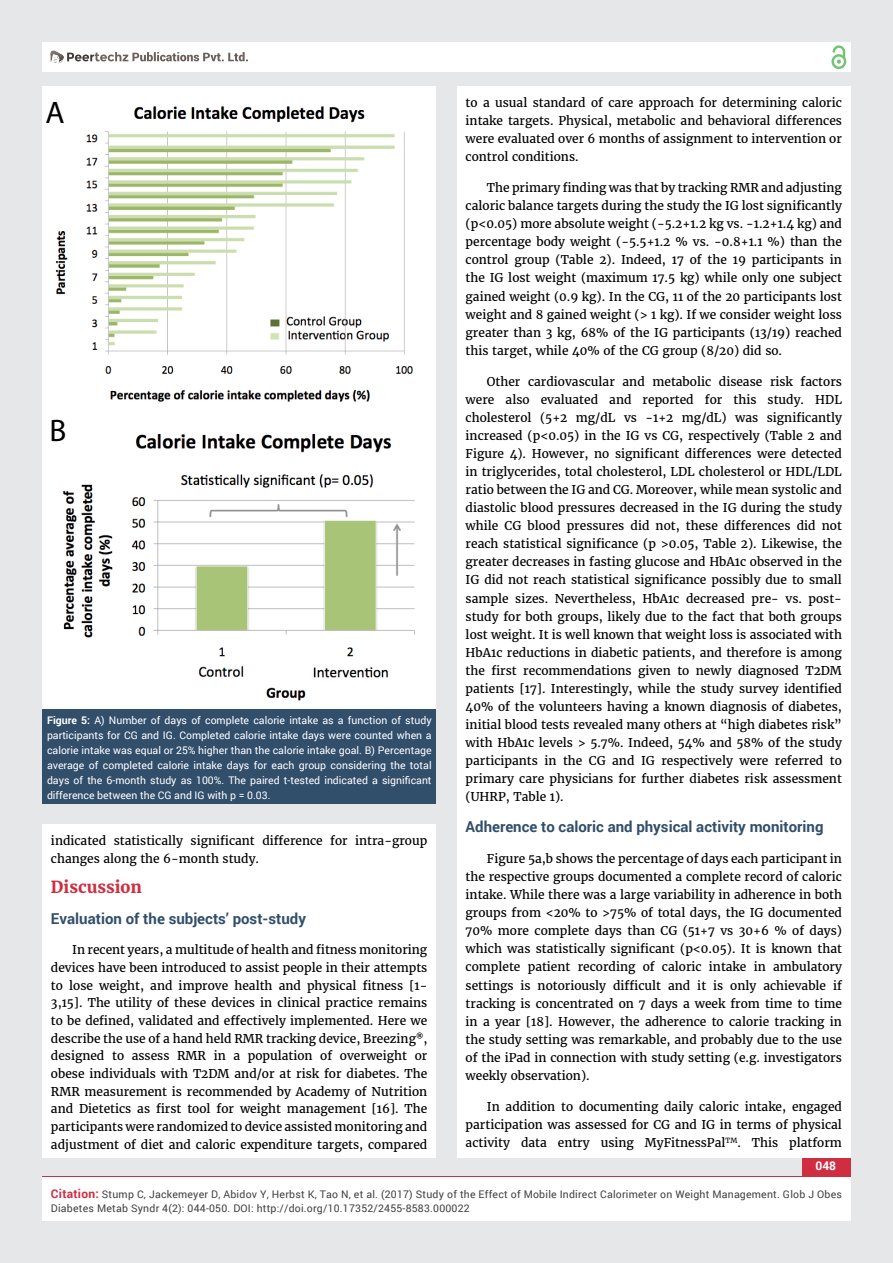
<style>
.page{position:relative;width:893px;height:1263px;background:#e6e7e8}
.page>*{position:absolute;margin:0;border:0;box-sizing:border-box;transform-origin:0 0}
.t1{font:31.2px "Myriad Pro";color:#000}
.t2{font:700 16.5px "Merriweather";color:#cf2e41}
.t3{font:700 15px "Roboto";color:#314e6b}
.t4{font:12px/18.1px "Merriweather";color:#000;text-align:justify}
.t5{font:700 12px "Roboto";color:#fff}
.t6{font:10.5px/15px "Roboto";color:#fff;text-align:justify}
.t7{font:10.5px/13.5px "Roboto";letter-spacing:.02em;color:#414042}
.s1{font-weight:700}
.s2{font-weight:700;font-size:12px;color:#cf2e41}
</style>
<div class="page">
<div style="left:42px;top:43px;width:808px;height:29px;background:#fff"></div>
<div style="left:831px;top:54px;width:15px;height:15px;border:2px solid #74c273;border-radius:50%"></div>
<svg style="left:831px;top:45px;width:15px;height:19px"></svg>
<div style="left:802px;top:1157px;width:48px;height:56px;background:#cf2e41"></div>
<svg style="left:49px;top:50px;width:199px;height:14px"></svg>
<div style="left:42px;top:1177px;width:808px;height:43px;background:#fff"></div>
<div style="left:42px;top:825px;width:394px;height:333px;background:#fff"></div>
<div style="left:457px;top:87px;width:393px;height:1071px;background:#fff"></div>
<div style="left:43px;top:87px;width:393px;height:622px;background:#fff"></div>
<div style="left:43px;top:709px;width:393px;height:94px;background:#314e6b"></div>
<img style="left:55px;top:106px;width:358px;height:296px">
<img style="left:62px;top:433px;width:353px;height:268px">
<h1 class="t1" style="left:45px;top:94px;width:21px">A</h1>
<h1 class="t1" style="left:49px;top:412px;width:18px">B</h1>
<p class="t6" style="left:47px;top:713px;width:386px"><span class="s1">Figure 5:</span> A) Number of days of complete calorie intake as a function of study participants for CG and IG. Completed calorie intake days were counted when a calorie intake was equal or 25% higher than the calorie intake goal. B) Percentage average of completed calorie intake days for each group considering the total days of the 6-month study as 100%. The paired t-tested indicated a significant difference between the CG and IG with p = 0.03.</p>
<p class="t4" style="left:51px;top:832px;width:378px;line-height:17.7px">indicated statistically significant difference for intra-group changes along the 6-month study.</p>
<h2 class="t2" style="left:51px;top:877px;width:93px">Discussion</h2>
<p class="t3" style="left:51px;top:908px;width:256px">Evaluation of the subjects’ post-study</p>
<p class="t4" style="left:51px;top:941px;width:378px;line-height:17.7px;text-indent:21px">In recent years, a multitude of health and fitness monitoring devices have been introduced to assist people in their attempts to lose weight, and improve health and physical fitness [1- 3,15]. The utility of these devices in clinical practice remains to be defined, validated and effectively implemented. Here we describe the use of a hand held RMR tracking device, Breezing<sup>®</sup>, designed to assess RMR in a population of overweight or obese individuals with T2DM and/or at risk for diabetes. The RMR measurement is recommended by Academy of Nutrition and Dietetics as first tool for weight management [16]. The participants were randomized to device assisted monitoring and adjustment of diet and caloric expenditure targets, compared</p>
<p class="t4" style="left:466px;top:94px;width:378px">to a usual standard of care approach for determining caloric intake targets. Physical, metabolic and behavioral differences were evaluated over 6 months of assignment to intervention or control conditions.</p>
<p class="t4" style="left:466px;top:179px;width:378px;text-indent:21px">The primary finding was that by tracking RMR and adjusting caloric balance targets during the study the IG lost significantly (p&lt;0.05) more absolute weight (-5.2+1.2 kg vs. -1.2+1.4 kg) and percentage body weight (-5.5+1.2 % vs. -0.8+1.1 %) than the control group (Table 2). Indeed, 17 of the 19 participants in the IG lost weight (maximum 17.5 kg) while only one subject gained weight (0.9 kg). In the CG, 11 of the 20 participants lost weight and 8 gained weight (&gt; 1 kg). If we consider weight loss greater than 3 kg, 68% of the IG participants (13/19) reached this target, while 40% of the CG group (8/20) did so.</p>
<p class="t4" style="left:466px;top:372px;width:378px;text-indent:21px">Other cardiovascular and metabolic disease risk factors were also evaluated and reported for this study. HDL cholesterol (5+2 mg/dL vs -1+2 mg/dL) was significantly increased (p&lt;0.05) in the IG vs CG, respectively (Table 2 and Figure 4). However, no significant differences were detected in triglycerides, total cholesterol, LDL cholesterol or HDL/LDL ratio between the IG and CG. Moreover, while mean systolic and diastolic blood pressures decreased in the IG during the study while CG blood pressures did not, these differences did not reach statistical significance (p &gt;0.05, Table 2). Likewise, the greater decreases in fasting glucose and HbA1c observed in the IG did not reach statistical significance possibly due to small sample sizes. Nevertheless, HbA1c decreased pre- vs. post&shy;study for both groups, likely due to the fact that both groups lost weight. It is well known that weight loss is associated with HbA1c reductions in diabetic patients, and therefore is among the first recommendations given to newly diagnosed T2DM patients [17]. Interestingly, while the study survey identified 40% of the volunteers having a known diagnosis of diabetes, initial blood tests revealed many others at “high diabetes risk” with HbA1c levels &gt; 5.7%. Indeed, 54% and 58% of the study participants in the CG and IG respectively were referred to primary care physicians for further diabetes risk assessment (UHRP, Table 1).</p>
<p class="t3" style="left:466px;top:816px;width:359px">Adherence to caloric and physical activity monitoring</p>
<p class="t4" style="left:466px;top:850px;width:378px;text-indent:21px">Figure 5a,b shows the percentage of days each participant in the respective groups documented a complete record of caloric intake. While there was a large variability in adherence in both groups from &lt;20% to &gt;75% of total days, the IG documented 70% more complete days than CG (51+7 vs 30+6 % of days) which was statistically significant (p&lt;0.05). It is known that complete patient recording of caloric intake in ambulatory settings is notoriously difficult and it is only achievable if tracking is concentrated on 7 days a week from time to time in a year [18]. However, the adherence to calorie tracking in the study setting was remarkable, and probably due to the use of the iPad in connection with study setting (e.g. investigators weekly observation).</p>
<p class="t4" style="left:466px;top:1097px;width:378px;text-indent:21px">In addition to documenting daily caloric intake, engaged participation was assessed for CG and IG in terms of physical activity data entry using MyFitnessPal<sup>TM</sup>. This platform</p>
<p class="t5" style="left:815px;top:1157px;width:22px">048</p>
<p class="t7" style="left:51px;top:1188px;width:792px"><span class="s2">Citation:</span> Stump C, Jackemeyer D, Abidov Y, Herbst K, Tao N, et al. (2017) Study of the Effect of Mobile Indirect Calorimeter on Weight Management. Glob J Obes<br>Diabetes Metab Syndr 4(2): 044-050. DOI: http://doi.org/10.17352/2455-8583.000022</p>
</div>
